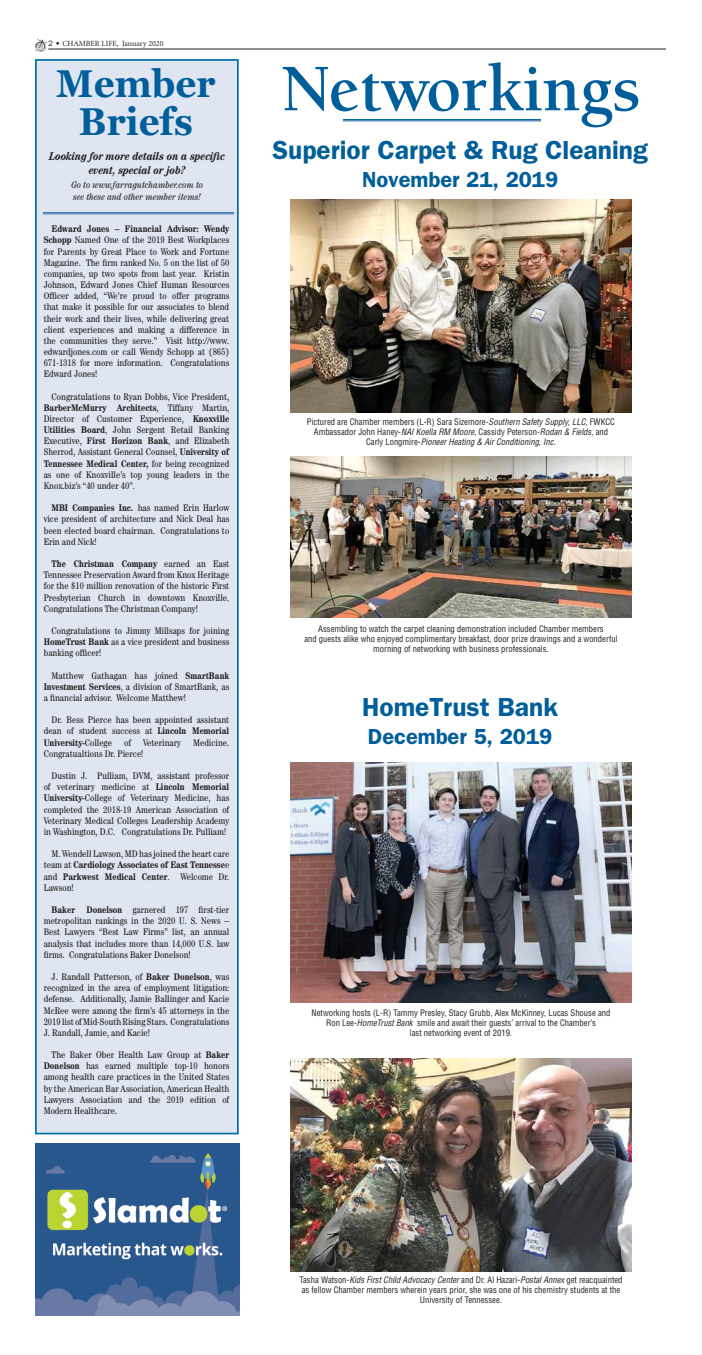
<style>
.page{position:relative;width:702px;height:1355px;background:#fff}
.page>*{position:absolute;margin:0;border:0;box-sizing:border-box;transform-origin:0 0}
.t1{font:700 68.25px "Berkeley";color:#005e9a}
.t2{font:700 38.5px/38.5px "Georgia";color:#005e9a;text-align:center;scale:.95 1}
.t3{font:600 26.25px "Franklin Gothic";color:#005e9a}
.t4{font:600 21.88px "Franklin Gothic";color:#005e9a}
.t5{font:italic 700 condensed 11.38px/13.1px "Century";color:#231f20;text-align:center}
.t6{font:condensed 9.62px/11.2px "Century";color:#231f20;text-align:justify}
.t7{font:italic condensed 9.62px/11.4px "Century";color:#231f20}
.t8{font:condensed 8.75px/10.1px "Helvetica";color:#231f20;text-align:center}
.t9{font:7.88px "Minion";color:#231f20}
.s1{font-family:"Franklin Gothic"}
.s2{font-weight:700}
.s3{font-style:italic}
</style>
<div class="page">
<hr style="left:48px;top:49px;width:617px;height:1px;background:#231f20">
<svg style="left:35px;top:39px;width:12px;height:12px"></svg>
<svg style="left:343px;top:119px;width:196px;height:2px"></svg>
<img style="left:35px;top:1143px;width:204px;height:172px">
<div style="left:35px;top:59px;width:203px;height:1075px;background:#dfe6f1"></div>
<svg style="left:43px;top:212px;width:190px;height:2px"></svg>
<img style="left:290px;top:200px;width:341px;height:212px">
<img style="left:290px;top:1058px;width:341px;height:213px">
<img style="left:290px;top:762px;width:341px;height:240px">
<img style="left:290px;top:457px;width:341px;height:160px">
<p class="t9" style="left:48px;top:41px;width:117px"><span class="s1">2 •</span> CHAMBER LIFE, January 2020</p>
<h2 class="t2" style="left:56px;top:64px;width:169px">Member<br>Briefs</h2>
<p class="t5" style="left:50px;top:151px;width:177px">Looking for more details on a specific event, special or job?</p>
<p class="t7" style="left:71px;top:180px;width:133px">Go to www.farragutchamber.com to see these and other member items!</p>
<p class="t6" style="left:44px;top:224px;width:187px;text-indent:8px"><span class="s2">Edward Jones – Financial Advisor: Wendy Schopp</span> Named One of the 2019 Best Workplaces for Parents by Great Place to Work and Fortune Magazine. The firm ranked No. 5 on the list of 50 companies, up two spots from last year. Kristin Johnson, Edward Jones Chief Human Resources Officer added, “We’re proud to offer programs that make it possible for our associates to blend their work and their lives, while delivering great client experiences and making a difference in the communities they serve.” Visit http://www. edwardjones.com or call Wendy Schopp at (865)<br>671-1318 for more information. Congratulations Edward Jones!</p>
<p class="t6" style="left:44px;top:392px;width:187px;text-indent:8px">Congratulations to Ryan Dobbs, Vice President, <span class="s2">BarberMcMurry Architects</span>, Tiffany Martin, Director of Customer Experience, <span class="s2">Knoxville Utilities Board</span>, John Sergent Retail Banking Executive, <span class="s2">First Horizon Bank</span>, and Elizabeth Sherrod, Assistant General Counsel, <span class="s2">University of Tennessee Medical Center,</span> for being recognized as one of Knoxville’s top young leaders in the Knox.biz’s “40 under 40”.</p>
<p class="t6" style="left:44px;top:503px;width:187px;text-indent:8px"><span class="s2">MBI Companies Inc.</span> has named Erin Harlow vice president of architecture and Nick Deal has been elected board chairman. Congratulations to Erin and Nick!</p>
<p class="t6" style="left:44px;top:559px;width:187px;text-indent:8px"><span class="s2">The Christman Company</span> earned an East Tennessee Preservation Award from Knox Heritage for the $10 million renovation of the historic First Presbyterian Church in downtown Knoxville.<br>Congratulations The Christman Company!</p>
<p class="t6" style="left:44px;top:626px;width:187px;text-indent:8px">Congratulations to Jimmy Millsaps for joining <span class="s2">HomeTrust Bank</span> as a vice president and business banking officer!</p>
<p class="t6" style="left:44px;top:671px;width:187px;text-indent:8px">Matthew Gathagan has joined <span class="s2">SmartBank Investment Services</span>, a division of SmartBank, as a financial advisor. Welcome Matthew!</p>
<p class="t6" style="left:44px;top:715px;width:187px;text-indent:8px">Dr. Bess Pierce has been appointed assistant dean of student success at <span class="s2">Lincoln Memorial University-</span>College</p>
<p class="t6" style="left:124px;top:737px;width:8px">of</p>
<p class="t6" style="left:143px;top:737px;width:39px">Veterinary</p>
<p class="t6" style="left:193px;top:737px;width:38px">Medicine.</p>
<p class="t6" style="left:44px;top:749px;width:101px">Congratualtions Dr. Pierce!</p>
<p class="t6" style="left:44px;top:771px;width:187px;text-indent:8px">Dustin J. Pulliam, DVM, assistant professor of veterinary medicine at <span class="s2">Lincoln Memorial University-</span>College of Veterinary Medicine, has completed the 2018-19 American Association of Veterinary Medical Colleges Leadership Academy in Washington, D.C. Congratulations Dr. Pulliam!</p>
<p class="t6" style="left:44px;top:849px;width:187px;text-indent:8px">M. Wendell Lawson, MD has joined the heart care team at <span class="s2">Cardiology Associates of East Tennesse</span>e and <span class="s2">Parkwest Medical Center</span>. Welcome Dr.<br>Lawson!</p>
<p class="t6" style="left:44px;top:905px;width:187px;text-indent:8px"><span class="s2">Baker Donelson</span> garnered 197 first-tier metropolitan rankings in the 2020 U. S. News – Best Lawyers “Best Law Firms” list, an annual analysis that includes more than 14,000 U.S. law firms. Congratulations Baker Donelson!</p>
<p class="t6" style="left:44px;top:972px;width:187px;text-indent:8px">J. Randall Patterson, of <span class="s2">Baker Donelson</span>, was recognized in the area of employment litigation: defense. Additionally, Jamie Ballinger and Kacie McRee were among the firm’s 45 attorneys in the 2019 list of Mid-South Rising Stars. Congratulations J. Randall, Jamie, and Kacie!</p>
<p class="t6" style="left:44px;top:1050px;width:187px;text-indent:8px">The Baker Ober Health Law Group at <span class="s2">Baker Donelson</span> has earned multiple top-10 honors among health care practices in the United States by the American Bar Association, American Health Lawyers Association and the 2019 edition of Modern Healthcare.</p>
<h1 class="t1" style="left:281px;top:47px;width:361px">Networkings</h1>
<h3 class="t3" style="left:272px;top:134px;width:376px">Superior Carpet &amp; Rug Cleaning</h3>
<h3 class="t4" style="left:362px;top:166px;width:197px">November 21, 2019</h3>
<p class="t8" style="left:307px;top:417px;width:309px">Pictured are Chamber members (L-R) Sara Sizemore-<span class="s3">Southern Safety Supply, LLC</span>, FWKCC<br>Ambassador John Haney-<span class="s3">NAI Koella RM Moore</span>, Cassidy Peterson-<span class="s3">Rodan &amp; Fields</span>, and<br>Carly Longmire-<span class="s3">Pioneer Heating &amp; Air Conditioning, Inc.</span></p>
<p class="t8" style="left:304px;top:624px;width:314px">Assembling to watch the carpet cleaning demonstration included Chamber members<br>and guests alike who enjoyed complimentary breakfast, door prize drawings and a wonderful morning of networking with business professionals.</p>
<h3 class="t3" style="left:362px;top:692px;width:197px">HomeTrust Bank</h3>
<h3 class="t4" style="left:368px;top:724px;width:186px">December 5, 2019</h3>
<p class="t8" style="left:311px;top:1008px;width:300px">Networking hosts (L-R) Tammy Presley, Stacy Grubb, Alex McKinney, Lucas Shouse and<br>Ron Lee-<span class="s3">HomeTrust Bank</span> smile and await their guests’ arrival to the Chamber’s<br>last networking event of 2019.</p>
<p class="t8" style="left:299px;top:1275px;width:324px">Tasha Watson-<span class="s3">Kids First Child Advocacy Center</span> and Dr. Al Hazari-<span class="s3">Postal Annex</span> get reacquainted as fellow Chamber members wherein years prior, she was one of his chemistry students at the<br>University of Tennessee.</p>
</div>
